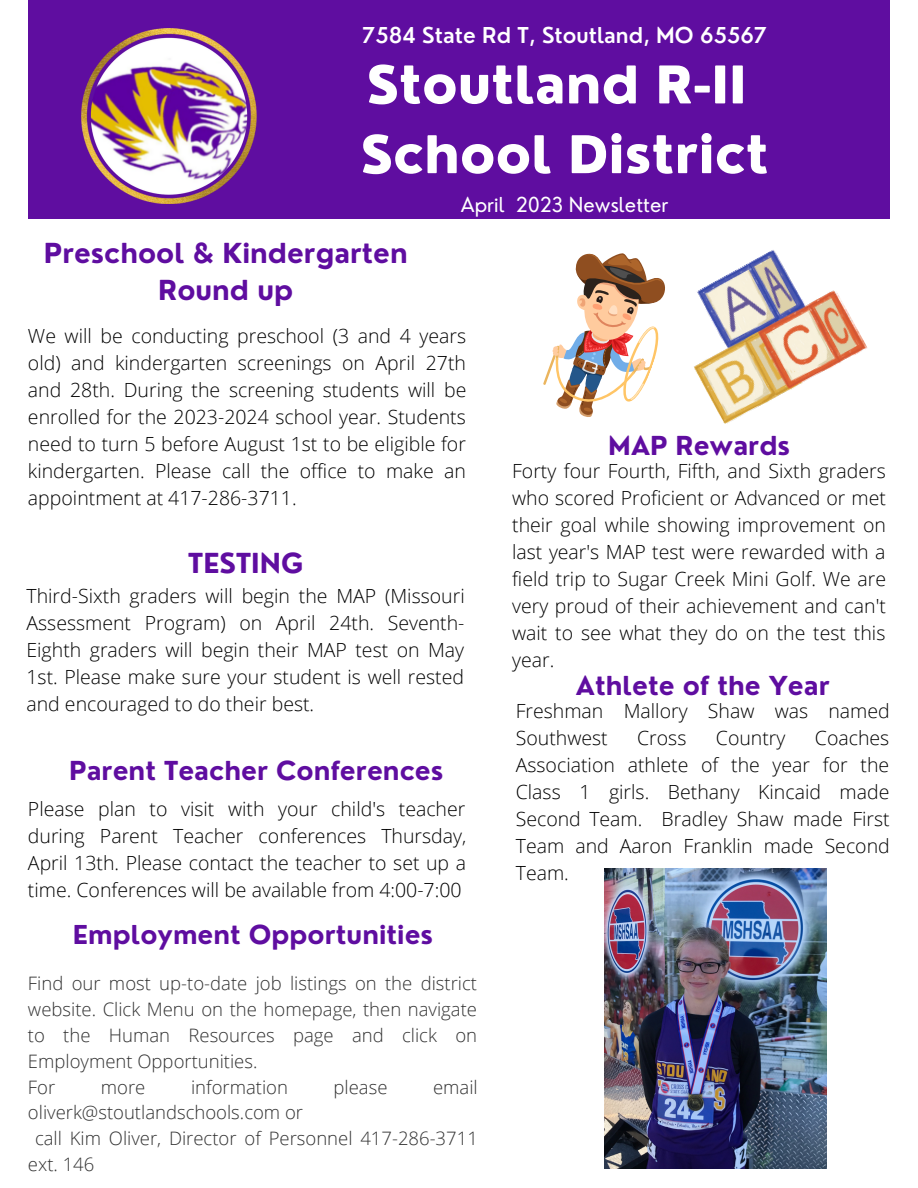
<style>
.page{position:relative;width:918px;height:1188px;background:#fff}
.page>*{position:absolute;margin:0;border:0;box-sizing:border-box;transform-origin:0 0}
.t1{font:800 50.55px/69.8px "Nourd";color:#fff}
.t2{font:700 26.85px/37.2px "Nourd";color:#5f0da0;text-align:center}
.t3{font:700 25.5px "Nourd";color:#5f0da0}
.t4{font:700 25.35px "Nourd";color:#5f0da0}
.t5{font:600 21.3px "Nourd";color:#fff}
.t6{font:20.1px "Nourd";color:#fff}
.t7{font:300 19.5px/27px "Open Sans";color:#000;text-align:justify}
.t8{font:300 18.45px/25.8px "Open Sans";color:#323232}
</style>
<div class="page">
<div style="left:28px;top:0;width:862px;height:219px;background:#5f0da0"></div>
<img style="left:81px;top:28px;width:176px;height:176px">
<svg style="left:543px;top:253px;width:119px;height:164px"></svg>
<img style="left:662px;top:250px;width:206px;height:174px">
<img style="left:605px;top:868px;width:221px;height:301px">
<p class="t5" style="left:362px;top:22px;width:407px">7584 State Rd T, Stoutland, MO 65567</p>
<h1 class="t1" style="left:361px;top:50px;width:410px">Stoutland R-II<br>School District</h1>
<p class="t6" style="left:461px;top:192px;width:209px">April 2023 Newsletter</p>
<h2 class="t2" style="left:44px;top:235px;width:365px">Preschool &amp; Kindergarten<br>Round up</h2>
<p class="t7" style="left:28px;top:322px;width:440px">We will be conducting preschool (3 and 4 years old) and kindergarten screenings on April 27th and 28th. During the screening students will be enrolled for the 2023-2024 school year. Students need to turn 5 before August 1st to be eligible for kindergarten. Please call the office to make an appointment at 417-286-3711.</p>
<h2 class="t2" style="left:188px;top:545px;width:116px">TESTING</h2>
<p class="t7" style="left:26px;top:582px;width:440px">Third-Sixth graders will begin the MAP (Missouri Assessment Program) on April 24th. Seventh-Eighth graders will begin their MAP test on May 1st. Please make sure your student is well rested and encouraged to do their best.</p>
<h3 class="t3" style="left:69px;top:755px;width:376px">Parent Teacher Conferences</h3>
<p class="t7" style="left:28px;top:795px;width:440px">Please plan to visit with your child's teacher during Parent Teacher conferences Thursday, April 13th. Please contact the teacher to set up a time. Conferences will be available from 4:00-7:00</p>
<p class="t4" style="left:73px;top:919px;width:362px">Employment Opportunities</p>
<p class="t8" style="left:28px;top:970px;width:451px">Find our most up-to-date job listings on the district website. Click Menu on the homepage, then navigate to the Human Resources page and click on Employment Opportunities.<br>For</p>
<p class="t8" style="left:101px;top:1073px;width:46px">more</p>
<p class="t8" style="left:191px;top:1073px;width:98px">information</p>
<p class="t8" style="left:334px;top:1073px;width:55px">please</p>
<p class="t8" style="left:433px;top:1073px;width:46px">email</p>
<p class="t8" style="left:28px;top:1099px;width:277px">oliverk@stoutlandschools.com or</p>
<p class="t8" style="left:35px;top:1125px;width:444px">call Kim Oliver, Director of Personnel 417-286-3711</p>
<p class="t8" style="left:28px;top:1151px;width:68px">ext. 146</p>
<h3 class="t3" style="left:608px;top:429px;width:183px">MAP Rewards</h3>
<p class="t7" style="left:512px;top:457px;width:376px">Forty four Fourth, Fifth, and Sixth graders who scored Proficient or Advanced or met their goal while showing improvement on last year's MAP test were rewarded with a field trip to Sugar Creek Mini Golf. We are very proud of their achievement and can't wait to see what they do on the test this year.</p>
<h3 class="t3" style="left:576px;top:669px;width:255px">Athlete of the Year</h3>
<p class="t7" style="left:516px;top:697px;width:375px">Freshman Mallory Shaw was named<br>Southwest</p>
<p class="t7" style="left:516px;top:724px;width:375px;text-indent:299px">Coaches Association athlete of the year for the Class 1 girls. Bethany Kincaid made Second Team. Bradley Shaw made First Team and Aaron Franklin made Second Team.</p>
<p class="t7" style="left:637px;top:724px;width:51px">Cross</p>
<p class="t7" style="left:716px;top:724px;width:71px">Country</p>
</div>
